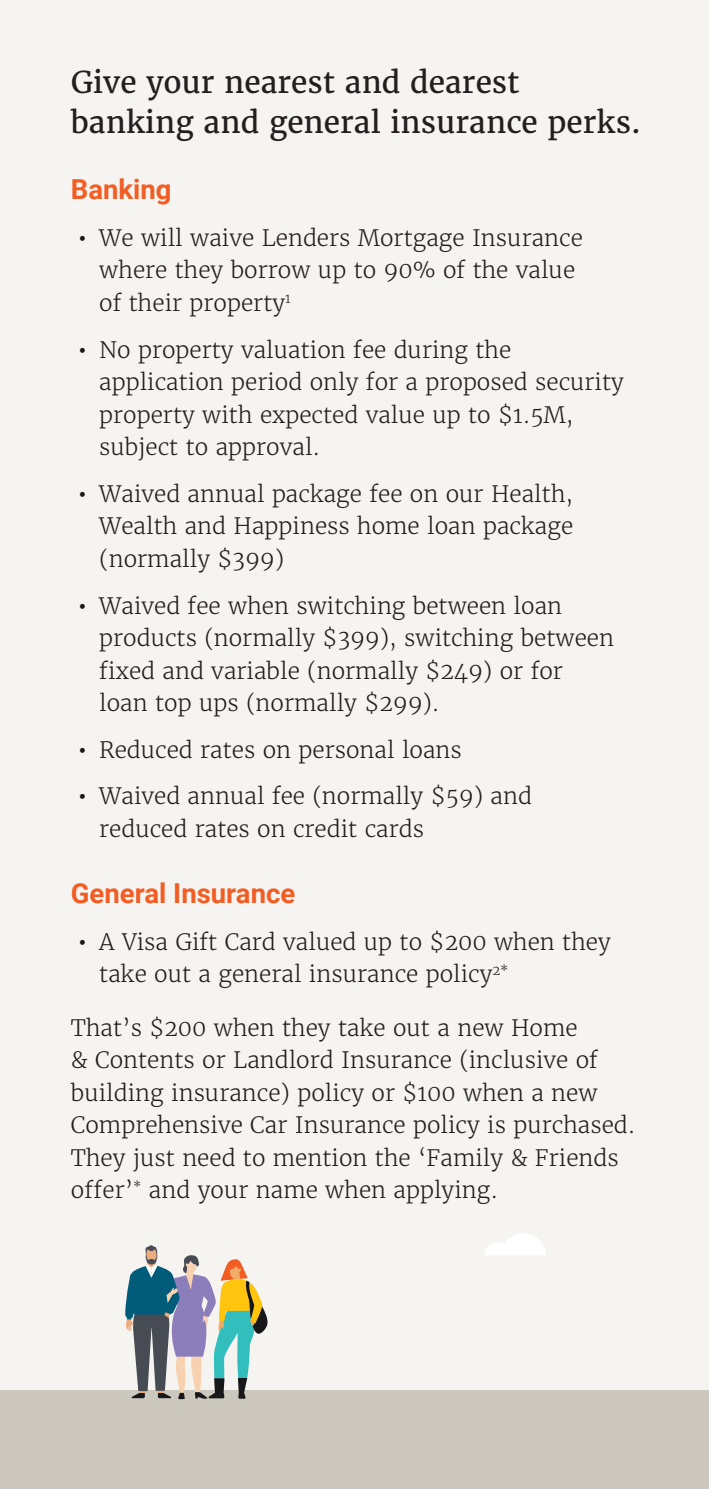
<style>
.page{position:relative;width:709px;height:1489px;background:#fff}
.page>*{position:absolute;margin:0;border:0;box-sizing:border-box;transform-origin:0 0}
.Body_Copy_MW_Light_8pt{font:30px/40px "Merriweather";color:#231f20}
.Sub_heading_-_level_1{font:700 27.5px "Roboto";color:#f25d24}
.Body_Copy_MW_Light_8pt-2{font:300 22.5px/32.5px "Merriweather";color:#231f20}
.s1{font-weight:700;color:#181719}
</style>
<div class="page">
<div style="left:0;top:0;width:709px;height:1488px;background:#f6f4f1"></div>
<div style="left:0;top:1390px;width:709px;height:98px;background:#ccc8bd"></div>
<svg style="left:485px;top:1234px;width:61px;height:21px"></svg>
<svg style="left:125px;top:1245px;width:143px;height:154px"></svg>
<p class="Body_Copy_MW_Light_8pt" style="left:71px;top:62px;width:572px">Give your nearest and dearest banking and general insurance perks.</p>
<p class="Sub_heading_-_level_1" style="left:71px;top:170px;width:102px">Banking</p>
<p class="Body_Copy_MW_Light_8pt-2" style="left:99px;top:221px;width:485px;text-indent:-21px"><span class="s1">•</span> We will waive Lenders Mortgage Insurance where they borrow up to 90% of the value of their property<sup>1</sup></p>
<p class="Body_Copy_MW_Light_8pt-2" style="left:99px;top:333px;width:526px;text-indent:-21px"><span class="s1">•</span> No property valuation fee during the application period only for a proposed security property with expected value up to $1.5M, subject to approval.</p>
<p class="Body_Copy_MW_Light_8pt-2" style="left:99px;top:477px;width:475px;text-align:justify;text-indent:-21px"><span class="s1">•</span> Waived annual package fee on our Health, Wealth and Happiness home loan package (normally $399)</p>
<p class="Body_Copy_MW_Light_8pt-2" style="left:99px;top:589px;width:516px;text-indent:-21px"><span class="s1">•</span> Waived fee when switching between loan products (normally $399), switching between fixed and variable (normally $249) or for loan top ups (normally $299).</p>
<p class="Body_Copy_MW_Light_8pt-2" style="left:78px;top:733px;width:385px"><span class="s1">•</span> Reduced rates on personal loans</p>
<p class="Body_Copy_MW_Light_8pt-2" style="left:99px;top:780px;width:434px;text-indent:-21px"><span class="s1">•</span> Waived annual fee (normally $59) and reduced rates on credit cards</p>
<p class="Sub_heading_-_level_1" style="left:71px;top:873px;width:226px">General Insurance</p>
<p class="Body_Copy_MW_Light_8pt-2" style="left:99px;top:925px;width:513px;text-indent:-21px"><span class="s1">•</span> A Visa Gift Card valued up to $200 when they take out a general insurance policy<sup>2*</sup></p>
<p class="Body_Copy_MW_Light_8pt-2" style="left:71px;top:1011px;width:566px">That’s $200 when they take out a new Home<br>&amp; Contents or Landlord Insurance (inclusive of building insurance) policy or $100 when a new Comprehensive Car Insurance policy is purchased.<br>They just need to mention the ‘Family &amp; Friends offer’<sup>*</sup> and your name when applying.</p>
</div>
